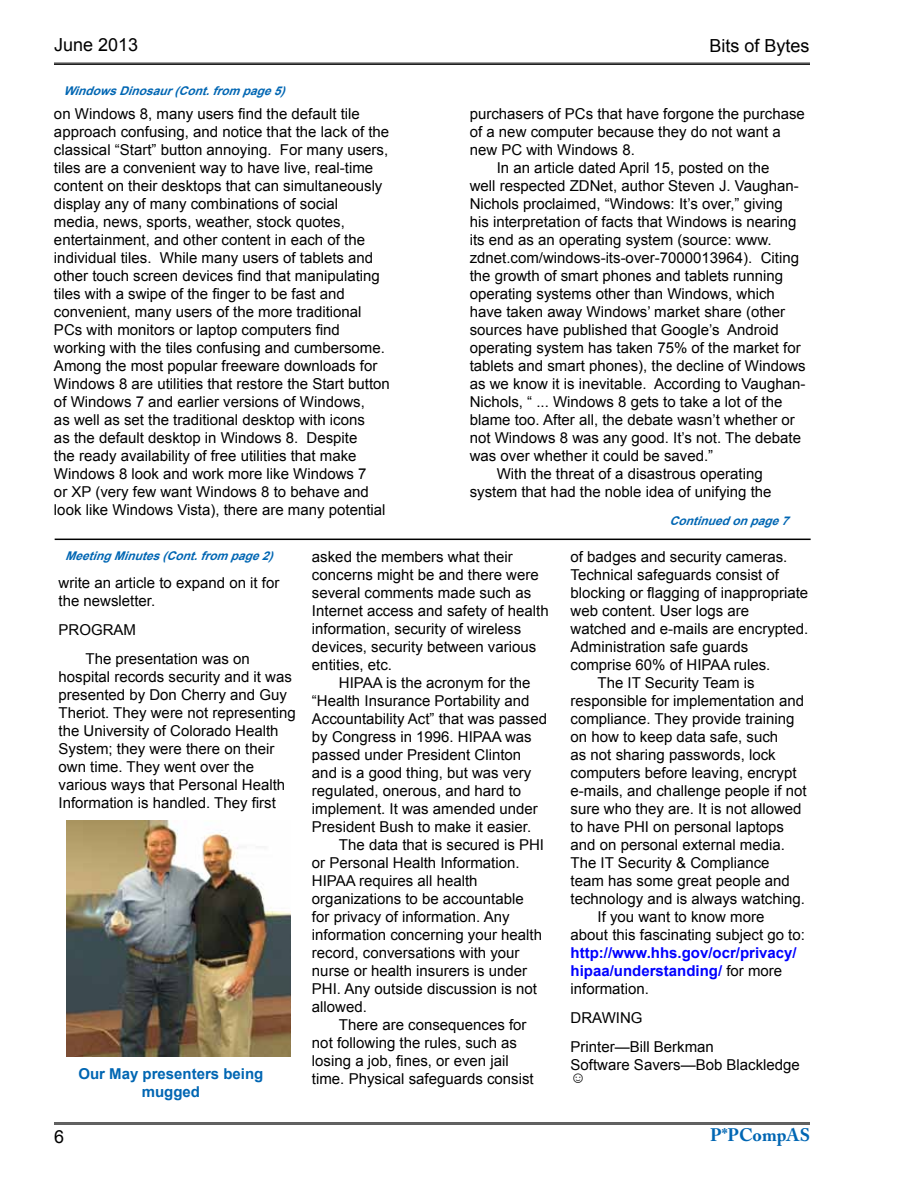
<style>
.page{position:relative;width:918px;height:1188px;background:#fff}
.page>*{position:absolute;margin:0;border:0;box-sizing:border-box;transform-origin:0 0}
.t1{font:18px "Arial";color:#000}
.t2{font:700 18px "Adobe Caslon Pro";color:#0066b3}
.t3{font:15px/18px "Arial";color:#000}
.t4{font:700 15px/18px "Arial";color:#00f}
.t5{font:700 15px "Arial";color:#0066b3}
.t6{font:700 15px "Arial";color:#000}
.t7{font:italic 700 12px "Arial";color:#0066b3}
.s1{font-weight:400;color:#000}
</style>
<div class="page">
<hr style="left:54px;top:63px;width:756px;height:1px;background:#000">
<hr style="left:54px;top:64px;width:756px;height:1px;background:#000">
<hr style="left:54px;top:1123px;width:756px;height:1px;background:#000">
<hr style="left:54px;top:1124px;width:756px;height:1px;background:#000">
<hr style="left:55px;top:539px;width:756px;height:1px;background:#000">
<img style="left:66px;top:820px;width:225px;height:237px">
<p class="t1" style="left:54px;top:33px;width:86px">June 2013</p>
<p class="t1" style="left:710px;top:34px;width:102px">Bits of Bytes</p>
<p class="t7" style="left:63px;top:82px;width:229px">WindowsDinosaur(Cont.frompage5)</p>
<p class="t3" style="left:54px;top:105px;width:337px">on Windows 8, many users find the default tile approach confusing, and notice that the lack of the classical “Start” button annoying. For many users, tiles are a convenient way to have live, real-time content on their desktops that can simultaneously display any of many combinations of social<br>media, news, sports, weather, stock quotes, entertainment, and other content in each of the individual tiles. While many users of tablets and other touch screen devices find that manipulating tiles with a swipe of the finger to be fast and convenient, many users of the more traditional PCs with monitors or laptop computers find working with the tiles confusing and cumbersome.<br>Among the most popular freeware downloads for Windows 8 are utilities that restore the Start button of Windows 7 and earlier versions of Windows,<br>as well as set the traditional desktop with icons<br>as the default desktop in Windows 8. Despite<br>the ready availability of free utilities that make Windows 8 look and work more like Windows 7<br>or XP (very few want Windows 8 to behave and look like Windows Vista), there are many potential</p>
<p class="t3" style="left:470px;top:105px;width:337px">purchasers of PCs that have forgone the purchase</p>
<p class="t3" style="left:470px;top:123px;width:313px">of a new computer because they do not want a</p>
<p class="t3" style="left:470px;top:141px;width:167px">new PC with Windows 8.</p>
<p class="t3" style="left:497px;top:159px;width:274px">In an article dated April 15, posted on the</p>
<p class="t3" style="left:470px;top:177px;width:331px">well respected ZDNet, author Steven J. Vaughan-</p>
<p class="t3" style="left:470px;top:195px;width:315px">Nichols proclaimed, “Windows: It’s over,” giving</p>
<p class="t3" style="left:470px;top:213px;width:328px">his interpretation of facts that Windows is nearing</p>
<p class="t3" style="left:470px;top:231px;width:303px">its end as an operating system (source: www.</p>
<p class="t3" style="left:470px;top:249px;width:331px">zdnet.com/windows-its-over-7000013964). Citing</p>
<p class="t3" style="left:470px;top:267px;width:315px">the growth of smart phones and tablets running</p>
<p class="t3" style="left:470px;top:285px;width:307px">operating systems other than Windows, which</p>
<p class="t3" style="left:470px;top:303px;width:317px">have taken away Windows’ market share (other</p>
<p class="t3" style="left:470px;top:321px;width:311px">sources have published that Google’s Android</p>
<p class="t3" style="left:470px;top:339px;width:332px">operating system has taken 75% of the market for</p>
<p class="t3" style="left:470px;top:357px;width:337px">tablets and smart phones), the decline of Windows</p>
<p class="t3" style="left:470px;top:375px;width:337px">as we know it is inevitable. According to Vaughan-</p>
<p class="t3" style="left:470px;top:393px;width:314px">Nichols, “ ... Windows 8 gets to take a lot of the</p>
<p class="t3" style="left:470px;top:411px;width:327px">blame too. After all, the debate wasn’t whether or</p>
<p class="t3" style="left:470px;top:429px;width:333px">not Windows 8 was any good. It’s not. The debate</p>
<p class="t3" style="left:470px;top:447px;width:245px">was over whether it could be saved.”</p>
<p class="t3" style="left:497px;top:465px;width:267px">With the threat of a disastrous operating</p>
<p class="t3" style="left:470px;top:483px;width:303px">system that had the noble idea of unifying the</p>
<p class="t7" style="left:670px;top:513px;width:126px">Continuedonpage7</p>
<p class="t7" style="left:65px;top:548px;width:215px">MeetingMinutes(Cont.frompage2)</p>
<p class="t3" style="left:571px;top:548px;width:218px">of badges and security cameras.</p>
<p class="t3" style="left:571px;top:566px;width:210px">Technical safeguards consist of</p>
<p class="t3" style="left:571px;top:584px;width:239px">blocking or flagging of inappropriate</p>
<p class="t3" style="left:571px;top:602px;width:180px">web content. User logs are</p>
<p class="t3" style="left:571px;top:620px;width:239px">watched and e-mails are encrypted.</p>
<p class="t3" style="left:571px;top:638px;width:179px">Administration safe guards</p>
<p class="t3" style="left:571px;top:656px;width:201px">comprise 60% of HIPAA rules.</p>
<p class="t3" style="left:598px;top:674px;width:159px">The IT Security Team is</p>
<p class="t3" style="left:571px;top:692px;width:235px">responsible for implementation and</p>
<p class="t3" style="left:571px;top:710px;width:225px">compliance. They provide training</p>
<p class="t3" style="left:571px;top:728px;width:209px">on how to keep data safe, such</p>
<p class="t3" style="left:571px;top:746px;width:207px">as not sharing passwords, lock</p>
<p class="t3" style="left:571px;top:764px;width:227px">computers before leaving, encrypt</p>
<p class="t3" style="left:571px;top:782px;width:237px">e-mails, and challenge people if not</p>
<p class="t3" style="left:571px;top:800px;width:232px">sure who they are. It is not allowed</p>
<p class="t3" style="left:571px;top:818px;width:215px">to have PHI on personal laptops</p>
<p class="t3" style="left:571px;top:836px;width:216px">and on personal external media.</p>
<p class="t3" style="left:571px;top:854px;width:200px">The IT Security &amp; Compliance</p>
<p class="t3" style="left:571px;top:872px;width:221px">team has some great people and</p>
<p class="t3" style="left:571px;top:890px;width:236px">technology and is always watching.</p>
<p class="t3" style="left:598px;top:908px;width:168px">If you want to know more</p>
<p class="t3" style="left:571px;top:926px;width:236px">about this fascinating subject go to:</p>
<p class="t4" style="left:571px;top:945px;width:228px">http://www.hhs.gov/ocr/privacy/ hipaa/understanding/ <span class="s1">for more information.</span></p>
<p class="t3" style="left:571px;top:1004px;width:145px;line-height:28.8px">DRAWING<br>Printer—Bill Berkman</p>
<p class="t3" style="left:571px;top:1056px;width:231px">Software Savers—Bob Blackledge</p>
<p class="t3" style="left:312px;top:548px;width:238px">asked the members what their concerns might be and there were several comments made such as<br>Internet access and safety of health information, security of wireless devices, security between various entities, etc.</p>
<p class="t3" style="left:312px;top:674px;width:237px;text-indent:27px">HIPAA is the acronym for the “Health Insurance Portability and<br>Accountability Act” that was passed by Congress in 1996. HIPAA was passed under President Clinton and is a good thing, but was very regulated, onerous, and hard to implement. It was amended under<br>President Bush to make it easier.</p>
<p class="t3" style="left:312px;top:836px;width:234px;text-indent:27px">The data that is secured is PHI or Personal Health Information.<br>HIPAA requires all health organizations to be accountable for privacy of information. Any information concerning your health record, conversations with your nurse or health insurers is under<br>PHI. Any outside discussion is not allowed.</p>
<p class="t3" style="left:312px;top:1016px;width:223px;text-indent:27px">There are consequences for not following the rules, such as losing a job, fines, or even jail time. Physical safeguards consist</p>
<p class="t3" style="left:59px;top:574px;width:222px">write an article to expand on it for the newsletter.</p>
<p class="t3" style="left:86px;top:616px;width:166px;line-height:28.8px;text-indent:-27px">PROGRAM<br>The presentation was on</p>
<p class="t3" style="left:59px;top:668px;width:239px">hospital records security and it was presented by Don Cherry and Guy Theriot. They were not representing the University of Colorado Health System; they were there on their own time. They went over the various ways that Personal Health Information is handled. They first</p>
<p class="t5" style="left:78px;top:1064px;width:187px">Our May presenters being</p>
<p class="t6" style="left:571px;top:1067px;width:17px">☺</p>
<p class="t5" style="left:142px;top:1082px;width:60px">mugged</p>
<p class="t1" style="left:54px;top:1124px;width:12px">6</p>
<p class="t2" style="left:710px;top:1124px;width:101px">P*PCompAS</p>
</div>
